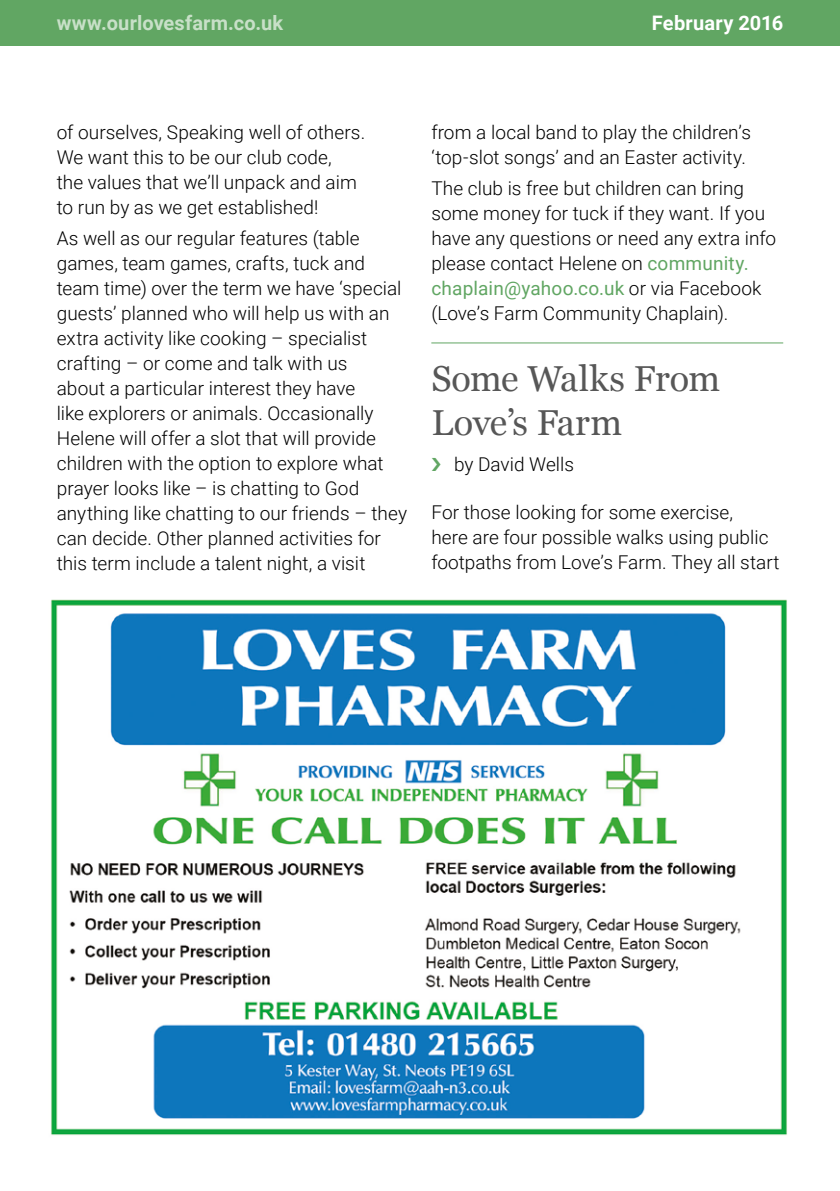
<style>
.page{position:relative;width:840px;height:1191px;background:#fff}
.page>*{position:absolute;margin:0;border:0;box-sizing:border-box;transform-origin:0 0}
.t1{font:36px/43.2px "Georgia";color:#575757}
.t2{font:700 20px "Roboto";letter-spacing:.01em;color:#c8e0c8}
.t3{font:700 20px "Roboto";letter-spacing:.01em;color:#fff}
.t4{font:300 19px/25px "Roboto";color:#000}
.s1{font-weight:400;color:#61a663}
</style>
<div class="page">
<div style="left:0;top:0;width:839px;height:45px;background:#61a663"></div>
<hr style="left:431px;top:342px;width:351px;height:1px;background:#61a663">
<img style="left:51px;top:599px;width:736px;height:536px">
<p class="t2" style="left:57px;top:9px;width:228px">www.ourlovesfarm.co.uk</p>
<p class="t3" style="left:651px;top:9px;width:133px">February 2016</p>
<p class="t4" style="left:57px;top:119px;width:310px">of ourselves, Speaking well of others.<br>We want this to be our club code,<br>the values that we’ll unpack and aim to run by as we get established!</p>
<p class="t4" style="left:57px;top:225px;width:351px">As well as our regular features (table games, team games, crafts, tuck and team time) over the term we have ‘special guests’ planned who will help us with an extra activity like cooking – specialist crafting – or come and talk with us<br>about a particular interest they have<br>like explorers or animals. Occasionally Helene will offer a slot that will provide children with the option to explore what prayer looks like – is chatting to God anything like chatting to our friends – they can decide. Other planned activities for this term include a talent night, a visit</p>
<p class="t4" style="left:431px;top:119px;width:321px">from a local band to play the children’s ‘top-slot songs’ and an Easter activity.</p>
<p class="t4" style="left:431px;top:175px;width:346px">The club is free but children can bring some money for tuck if they want. If you have any questions or need any extra info please contact Helene on <span class="s1">community. chaplain@yahoo.co.uk</span> or via Facebook (Love’s Farm Community Chaplain).</p>
<h1 class="t1" style="left:431px;top:356px;width:290px">Some Walks From<br>Love’s Farm</h1>
<p class="t4" style="left:454px;top:451px;width:121px">by David Wells</p>
<p class="t4" style="left:431px;top:498px;width:349px">For those looking for some exercise,<br>here are four possible walks using public footpaths from Love’s Farm. They all start</p>
</div>
